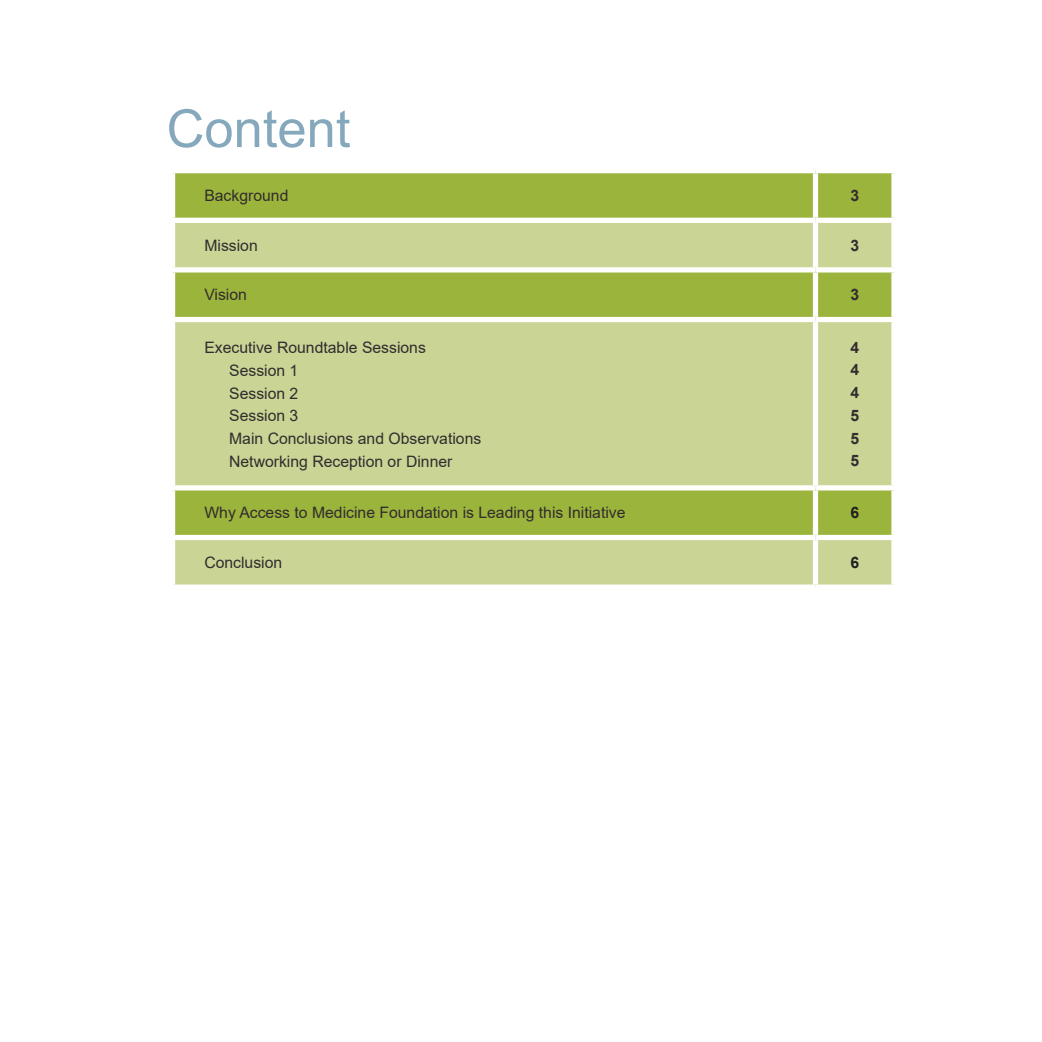
<style>
.page{position:relative;width:1042px;height:1042px;background:#fff}
.page>*{position:absolute;margin:0;border:0;box-sizing:border-box;transform-origin:0 0}
.t1{font:52.5px "Arial";color:#6793ac}
.t2{font:15.75px/22.8px "Arial";color:#322c2e}
.t3{font:700 15.75px/22.8px "Arial";color:#322c2e;text-align:justify}
.t4{font:700 15.75px "Arial";color:#231f20}
</style>
<div class="page">
<div style="left:175px;top:173px;width:716px;height:45px;background:#9bb43b"></div>
<svg style="left:175px;top:223px;width:716px;height:361px;background:#bdcb7e"></svg>
<div style="left:813px;top:173px;width:5px;height:45px;background:#fff"></div>
<div style="left:813px;top:223px;width:5px;height:44px;background:#fff"></div>
<div style="left:813px;top:272px;width:5px;height:45px;background:#fff"></div>
<div style="left:813px;top:322px;width:5px;height:163px;background:#fff"></div>
<div style="left:813px;top:490px;width:5px;height:45px;background:#fff"></div>
<div style="left:813px;top:540px;width:5px;height:44px;background:#fff"></div>
<div style="left:170px;top:267px;width:645px;height:5px;background:#fff"></div>
<div style="left:815px;top:267px;width:81px;height:5px;background:#fff"></div>
<div style="left:170px;top:317px;width:645px;height:5px;background:#fff"></div>
<div style="left:815px;top:317px;width:81px;height:5px;background:#fff"></div>
<div style="left:170px;top:485px;width:645px;height:5px;background:#fff"></div>
<div style="left:815px;top:485px;width:81px;height:5px;background:#fff"></div>
<div style="left:170px;top:535px;width:645px;height:5px;background:#fff"></div>
<div style="left:815px;top:535px;width:81px;height:5px;background:#fff"></div>
<h1 class="t1" style="left:166px;top:92px;width:185px">Content</h1>
<p class="t2" style="left:204px;top:184px;width:86px">Background</p>
<p class="t3" style="left:850px;top:184px;width:10px">3</p>
<p class="t2" style="left:204px;top:234px;width:55px">Mission</p>
<p class="t3" style="left:850px;top:234px;width:10px">3</p>
<p class="t2" style="left:204px;top:283px;width:44px">Vision</p>
<p class="t3" style="left:850px;top:284px;width:10px">3</p>
<p class="t2" style="left:229px;top:336px;width:254px;text-indent:-25px">Executive Roundtable Sessions<br>Session 1<br>Session 2<br>Session 3<br>Main Conclusions and Observations<br>Networking Reception or Dinner</p>
<p class="t3" style="left:850px;top:336px;width:10px">4<br>4<br>4<br>5<br>5<br>5</p>
<p class="t2" style="left:204px;top:501px;width:423px">Why Access to Medicine Foundation is Leading this Initiative</p>
<p class="t4" style="left:850px;top:502px;width:10px">6</p>
<p class="t2" style="left:204px;top:551px;width:79px">Conclusion</p>
<p class="t4" style="left:850px;top:551px;width:10px">6</p>
</div>
